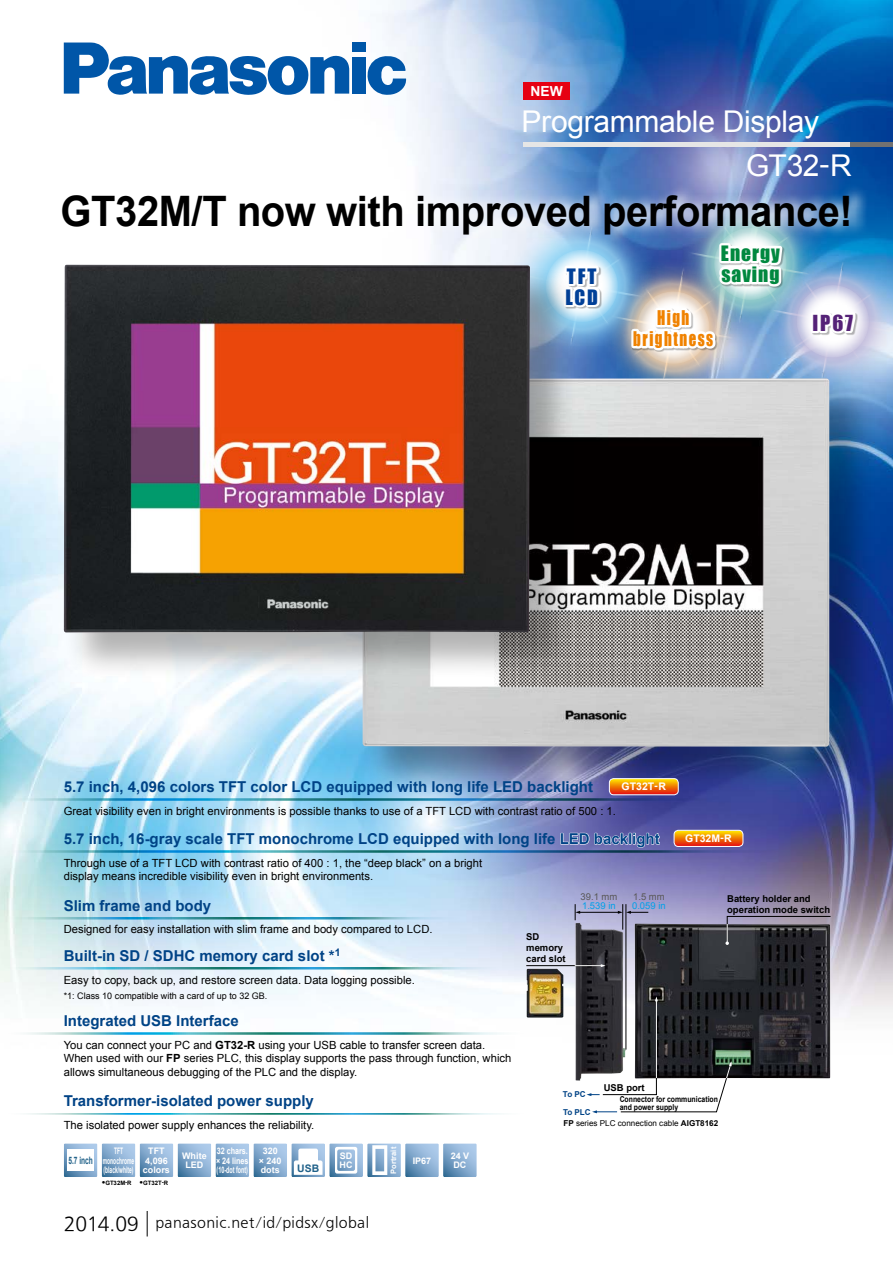
<style>
.page{position:relative;width:893px;height:1263px;background:#fff}
.page>*{position:absolute;margin:0;border:0;box-sizing:border-box;transform-origin:0 0}
.t1{font:700 42px "Arial";letter-spacing:-.01em;color:#000;scale:.95 1}
.t2{font:30px/43.8px "Arial";letter-spacing:-.01em;color:#fff}
.t3{font:20.25px "Impact";color:#527}
.t4{font:19.5px/21px "Impact";letter-spacing:.05em;color:#00883f}
.t5{font:19.5px/21px "Impact";letter-spacing:.1em;color:#004098}
.t6{font:18.6px/21px "Impact";letter-spacing:.1em;color:#f08200;text-align:center;scale:.8 1}
.t7{font:700 15px "Arial";color:#004386}
.t8{font:700 13.8px "Arial";color:#fff}
.t9{font:13.5px "PUD Sans serif R";letter-spacing:.025em;color:#000}
.t10{font:11.25px/13.5px "Arial";color:#000}
.t11{font:700 10.5px "Arial";color:#fff}
.t12{font:700 10.35px "Arial";color:#206189}
.t13{font:700 10.2px "Arial";color:#206189;scale:.65 1}
.t14{font:700 9.45px/10.8px "Arial";color:#000}
.t15{font:9.45px "Arial";color:#00a0e9}
.t16{font:9.45px "Arial";color:#595757}
.t17{font:700 9px/9.8px "Arial";color:#fff;text-align:center}
.t18{font:9px "Arial";color:#000}
.t19{font:700 9px/9.8px "Arial";color:#fff;text-align:justify;scale:.8 1}
.t20{font:700 9px/9.8px "Arial";color:#fff;text-align:center;scale:.55 1}
.t21{font:700 8.1px/8.1px "Arial";color:#000;scale:.85 1}
.t22{font:8.1px/10.8px "Arial";color:#000}
.t23{font:700 8.1px "Arial";color:#004386}
.t24{font:700 7.5px "Arial";color:#fff}
.t25{font:700 6px "Arial";color:#000}
.s1{color:#fff}
.s2{font-weight:700}
.s3{font-size:18px}
.s4{font-weight:700;color:#004386}
</style>
<div class="page">
<img style="left:0;top:0;width:893px;height:1237px">
<div style="left:602px;top:256px;width:143px;height:143px;background:#f9c385;opacity:.8"></div>
<img style="left:629px;top:246px;width:125px;height:123px">
<img style="left:503px;top:246px;width:158px;height:119px">
<svg style="left:506px;top:246px;width:152px;height:116px;background:#8bacce"></svg>
<svg style="left:545px;top:250px;width:73px;height:72px"></svg>
<svg style="left:561px;top:263px;width:43px;height:48px"></svg>
<img style="left:754px;top:242px;width:139px;height:158px">
<svg style="left:762px;top:250px;width:131px;height:142px;background:#8eb7dc"></svg>
<svg style="left:796px;top:285px;width:73px;height:73px"></svg>
<div style="left:812px;top:313px;width:45px;height:22px;background:#bcbbbc"></div>
<div style="left:811px;top:312px;width:9px;height:21px;border:5px solid #fff"></div>
<svg style="left:816px;top:308px;width:42px;height:35px"></svg>
<div style="left:363px;top:378px;width:514px;height:416px;background:#000;opacity:.3"></div>
<img style="left:363px;top:378px;width:466px;height:369px">
<div style="left:64px;top:265px;width:514px;height:415px;background:#000;opacity:.3"></div>
<img style="left:63px;top:265px;width:467px;height:367px">
<svg style="left:609px;top:779px;width:69px;height:16px"></svg>
<div style="left:609px;top:778px;width:69px;height:17px;border:1px solid #fff;border-radius:4px"></div>
<hr style="left:0;top:799px;width:723px;height:2px;background:#fff">
<svg style="left:674px;top:830px;width:69px;height:16px"></svg>
<div style="left:674px;top:830px;width:69px;height:17px;border:1px solid #fff;border-radius:4px"></div>
<hr style="left:0;top:851px;width:787px;height:1px;background:#fff">
<hr style="left:0;top:917px;width:468px;height:2px;background:#fff">
<hr style="left:0;top:967px;width:510px;height:2px;background:#fff">
<svg style="left:64px;top:1143px;width:413px;height:34px"></svg>
<hr style="left:0;top:1113px;width:531px;height:2px;background:#fff">
<hr style="left:0;top:1033px;width:531px;height:2px;background:#fff">
<img style="left:635px;top:924px;width:195px;height:154px">
<img style="left:575px;top:923px;width:51px;height:157px">
<hr style="left:626px;top:904px;width:1px;height:145px;background:#000">
<hr style="left:580px;top:912px;width:39px;height:1px;background:#000">
<hr style="left:526px;top:965px;width:77px;height:1px;background:#000">
<img style="left:527px;top:969px;width:36px;height:48px">
<svg style="left:575px;top:904px;width:5px;height:16px"></svg>
<svg style="left:618px;top:904px;width:30px;height:26px"></svg>
<svg style="left:586px;top:996px;width:146px;height:117px"></svg>
<svg style="left:575px;top:964px;width:31px;height:3px"></svg>
<svg style="left:725px;top:916px;width:106px;height:29px;background:#504e56"></svg>
<svg style="left:59px;top:184px;width:810px;height:62px"></svg>
<svg style="left:560px;top:832px;width:100px;height:16px;background:#9899c8"></svg>
<svg style="left:147px;top:1211px;width:1px;height:25px"></svg>
<div style="left:523px;top:142px;width:370px;height:5px;background:#e6e6e6"></div>
<div style="left:850px;top:142px;width:43px;height:5px;background:#727171"></div>
<svg style="left:64px;top:43px;width:285px;height:52px"></svg>
<div style="left:352px;top:57px;width:14px;height:37px;background:#0056a8"></div>
<div style="left:352px;top:43px;width:14px;height:9px;background:#0056a8"></div>
<svg style="left:367px;top:56px;width:39px;height:39px"></svg>
<div style="left:523px;top:82px;width:47px;height:18px;background:#e60012"></div>
<p class="t8" style="left:530px;top:86px;width:34px">NEW</p>
<h2 class="t2" style="left:746px;top:102px;width:107px;text-indent:-224px">Programmable Display<br>GT32-R</h2>
<h1 class="t1" style="left:61px;top:195px;width:835px">GT32M/T now with improved performance!</h1>
<h3 class="t5" style="left:565px;top:266px;width:34px">TFT<br>LCD</h3>
<h3 class="t4" style="left:721px;top:244px;width:60px">Energy saving</h3>
<h3 class="t6" style="left:633px;top:308px;width:101px">High brightness</h3>
<h3 class="t3" style="left:812px;top:314px;width:42px">IP67</h3>
<h3 class="t7" style="left:64px;top:781px;width:531px">5.7 inch, 4,096 colors TFT color LCD equipped with long life LED backlight</h3>
<p class="t11" style="left:622px;top:783px;width:46px">GT32T-R</p>
<p class="t10" style="left:64px;top:805px;width:554px">Great visibility even in bright environments is possible thanks to use of a TFT LCD with contrast ratio of 500 : 1.</p>
<h3 class="t7" style="left:64px;top:833px;width:597px">5.7 inch, 16-gray scale TFT monochrome LCD equipped with long life <span class="s1">LED backlight</span></h3>
<p class="t10" style="left:64px;top:857px;width:420px">Through use of a TFT LCD with contrast ratio of 400 : 1, the “deep black” on a bright display means incredible visibility even in bright environments.</p>
<p class="t11" style="left:685px;top:834px;width:48px">GT32M-R</p>
<h3 class="t7" style="left:64px;top:900px;width:149px">Slim frame and body</h3>
<p class="t10" style="left:64px;top:924px;width:370px">Designed for easy installation with slim frame and body compared to LCD.</p>
<h3 class="t7" style="left:64px;top:950px;width:278px">Built-in SD / SDHC memory card slot *<sup>1</sup></h3>
<p class="t18" style="left:64px;top:993px;width:205px">*1: Class 10 compatible with a card of up to 32 GB.</p>
<p class="t10" style="left:64px;top:974px;width:353px">Easy to copy, back up, and restore screen data. Data logging possible.</p>
<h3 class="t7" style="left:64px;top:1015px;width:177px">Integrated USB Interface</h3>
<p class="t10" style="left:64px;top:1039px;width:449px">You can connect your PC and <span class="s2">GT32-R</span> using your USB cable to transfer screen data.<br>When used with our <span class="s2">FP</span> series PLC, this display supports the pass through function, which allows simultaneous debugging of the PLC and the display.</p>
<h3 class="t7" style="left:64px;top:1095px;width:252px">Transformer-isolated power supply</h3>
<p class="t10" style="left:64px;top:1119px;width:252px">The isolated power supply enhances the reliability.</p>
<p class="t13" style="left:68px;top:1156px;width:39px">5.7 inch</p>
<p class="t20" style="left:103px;top:1146px;width:59px">TFT monochrome (black/white)</p>
<p class="t25" style="left:102px;top:1178px;width:31px">●GT32M-R</p>
<p class="t17" style="left:143px;top:1146px;width:29px">TFT<br>4,096 colors</p>
<p class="t25" style="left:140px;top:1178px;width:30px">●GT32T-R</p>
<p class="t24" style="left:391px;top:1173px;width:28px;rotate:-90deg">Portrait</p>
<p class="t17" style="left:182px;top:1151px;width:26px">White<br>LED</p>
<p class="t19" style="left:216px;top:1146px;width:42px">32 chars. × 24 lines (10-dot font)</p>
<p class="t17" style="left:259px;top:1146px;width:24px">320<br>× 240 dots</p>
<p class="t17" style="left:413px;top:1156px;width:20px">IP67</p>
<p class="t17" style="left:451px;top:1151px;width:20px">24 V<br>DC</p>
<p class="t17" style="left:340px;top:1151px;width:14px">SD</p>
<p class="t12" style="left:297px;top:1164px;width:23px">USB</p>
<p class="t17" style="left:340px;top:1161px;width:15px">HC</p>
<p class="t9" style="left:64px;top:1216px;width:307px"><span class="s3">2014.09</span> panasonic.net/id/pidsx/global</p>
<p class="t14" style="left:526px;top:932px;width:41px">SD memory card slot</p>
<p class="t16" style="left:580px;top:893px;width:38px">39.1 mm</p>
<p class="t16" style="left:633px;top:893px;width:33px">1.5 mm</p>
<p class="t15" style="left:582px;top:902px;width:35px">1.539 in</p>
<p class="t15" style="left:632px;top:902px;width:35px">0.059 in</p>
<p class="t14" style="left:727px;top:894px;width:104px">Battery holder and operation mode switch</p>
<p class="t14" style="left:604px;top:1083px;width:42px">USB port</p>
<p class="t23" style="left:563px;top:1091px;width:24px">To PC</p>
<p class="t21" style="left:620px;top:1096px;width:117px">Connector for communication and power supply</p>
<p class="t22" style="left:563px;top:1107px;width:157px"><span class="s4">To PLC<br></span><span class="s2">FP</span> series PLC connection cable <span class="s2">AIGT8162</span></p>
</div>
